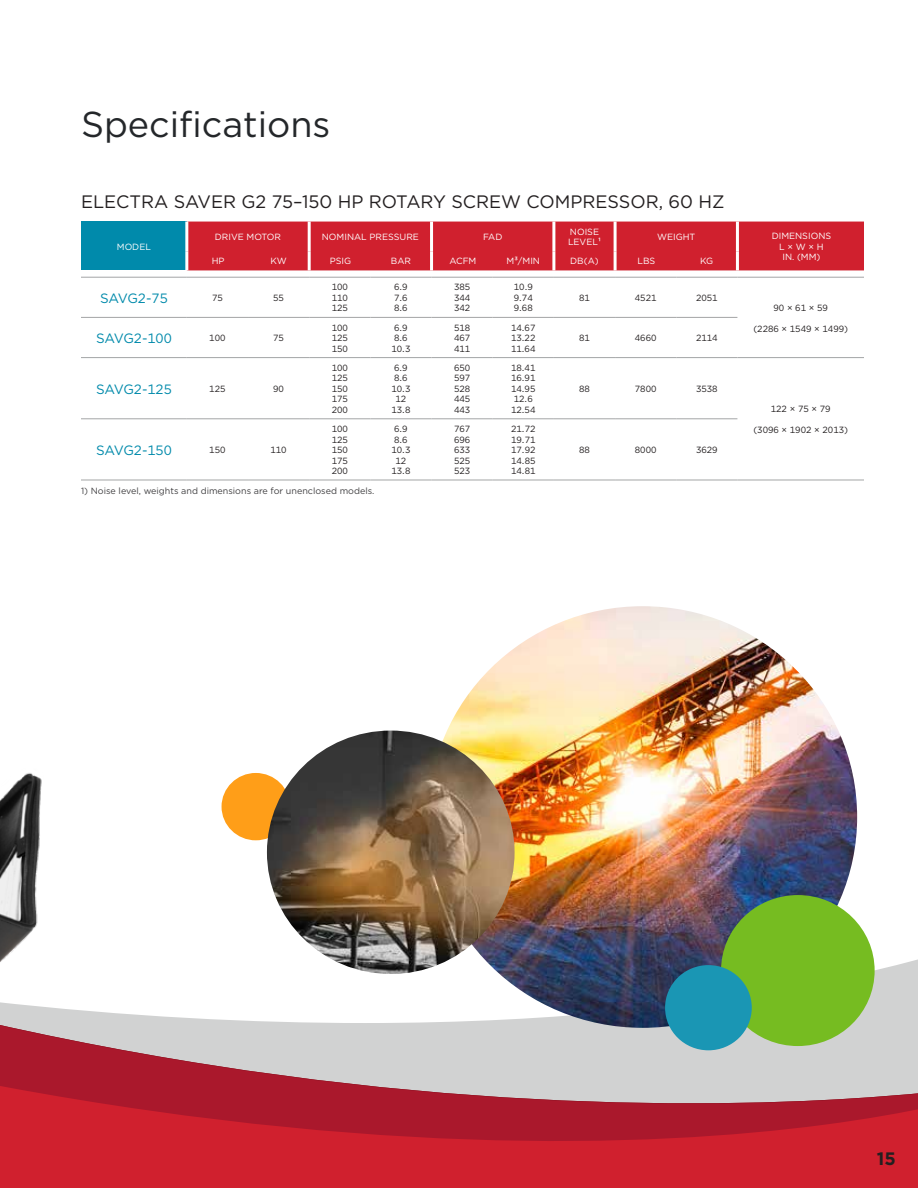
<style>
.page{position:relative;width:918px;height:1188px;background:#fff}
.page>*{position:absolute;margin:0;border:0;box-sizing:border-box;transform-origin:0 0}
.t1{font:36px "Gotham";color:#24272a}
.t2{font:18px "Gotham";color:#231f20}
.t3{font:700 18px "Gotham";color:#231f20}
.t4{font:13.5px "Gotham";letter-spacing:-.015em;color:#008aab}
.t5{font:9px/10.5px "Gotham";color:#231f20;text-align:justify}
.t6{font:9px/10.5px "Gotham";color:#fff}
.t7{font:9px "Gotham";color:#414042}
.s1{font-weight:500}
</style>
<div class="page">
<div style="left:58px;top:1159px;width:860px;height:29px;background:#d0202e"></div>
<svg style="left:58px;top:922px;width:860px;height:237px;fill:#d0202e"></svg>
<svg style="left:58px;top:956px;width:860px;height:149px;fill:#d1d2d2"></svg>
<img style="left:0;top:773px;width:58px;height:415px">
<div style="left:81px;top:222px;width:106px;height:48px;background:#008aab"></div>
<div style="left:188px;top:222px;width:676px;height:48px;background:#d0202e"></div>
<hr style="left:187px;top:480px;width:61px;height:1px;background:#a3a5a6">
<hr style="left:248px;top:480px;width:61px;height:1px;background:#a3a5a6">
<hr style="left:309px;top:480px;width:61px;height:1px;background:#a3a5a6">
<hr style="left:370px;top:480px;width:62px;height:1px;background:#a3a5a6">
<hr style="left:432px;top:480px;width:61px;height:1px;background:#a3a5a6">
<hr style="left:493px;top:480px;width:61px;height:1px;background:#a3a5a6">
<hr style="left:554px;top:480px;width:61px;height:1px;background:#a3a5a6">
<hr style="left:615px;top:480px;width:61px;height:1px;background:#a3a5a6">
<hr style="left:676px;top:480px;width:61px;height:1px;background:#a3a5a6">
<hr style="left:81px;top:277px;width:106px;height:1px;background:#a3a5a6">
<hr style="left:81px;top:317px;width:106px;height:1px;background:#a3a5a6">
<hr style="left:187px;top:277px;width:61px;height:1px;background:#a3a5a6">
<hr style="left:187px;top:317px;width:61px;height:1px;background:#a3a5a6">
<hr style="left:187px;top:357px;width:61px;height:1px;background:#a3a5a6">
<hr style="left:187px;top:418px;width:61px;height:1px;background:#a3a5a6">
<hr style="left:248px;top:277px;width:61px;height:1px;background:#a3a5a6">
<hr style="left:248px;top:317px;width:61px;height:1px;background:#a3a5a6">
<hr style="left:248px;top:357px;width:61px;height:1px;background:#a3a5a6">
<hr style="left:248px;top:418px;width:61px;height:1px;background:#a3a5a6">
<hr style="left:309px;top:277px;width:61px;height:1px;background:#a3a5a6">
<hr style="left:309px;top:317px;width:61px;height:1px;background:#a3a5a6">
<hr style="left:81px;top:418px;width:106px;height:1px;background:#a3a5a6">
<hr style="left:309px;top:357px;width:61px;height:1px;background:#a3a5a6">
<hr style="left:309px;top:418px;width:61px;height:1px;background:#a3a5a6">
<hr style="left:370px;top:277px;width:62px;height:1px;background:#a3a5a6">
<hr style="left:370px;top:317px;width:62px;height:1px;background:#a3a5a6">
<hr style="left:370px;top:357px;width:62px;height:1px;background:#a3a5a6">
<hr style="left:737px;top:277px;width:127px;height:1px;background:#a3a5a6">
<hr style="left:370px;top:418px;width:62px;height:1px;background:#a3a5a6">
<hr style="left:432px;top:277px;width:61px;height:1px;background:#a3a5a6">
<hr style="left:432px;top:317px;width:61px;height:1px;background:#a3a5a6">
<hr style="left:432px;top:357px;width:61px;height:1px;background:#a3a5a6">
<hr style="left:432px;top:418px;width:61px;height:1px;background:#a3a5a6">
<hr style="left:493px;top:277px;width:61px;height:1px;background:#a3a5a6">
<hr style="left:493px;top:317px;width:61px;height:1px;background:#a3a5a6">
<hr style="left:493px;top:357px;width:61px;height:1px;background:#a3a5a6">
<hr style="left:493px;top:418px;width:61px;height:1px;background:#a3a5a6">
<hr style="left:81px;top:480px;width:106px;height:1px;background:#a3a5a6">
<hr style="left:554px;top:277px;width:61px;height:1px;background:#a3a5a6">
<hr style="left:615px;top:277px;width:61px;height:1px;background:#a3a5a6">
<hr style="left:676px;top:277px;width:61px;height:1px;background:#a3a5a6">
<hr style="left:554px;top:317px;width:61px;height:1px;background:#a3a5a6">
<hr style="left:615px;top:317px;width:61px;height:1px;background:#a3a5a6">
<hr style="left:676px;top:317px;width:61px;height:1px;background:#a3a5a6">
<hr style="left:554px;top:357px;width:61px;height:1px;background:#a3a5a6">
<hr style="left:615px;top:357px;width:61px;height:1px;background:#a3a5a6">
<hr style="left:676px;top:357px;width:61px;height:1px;background:#a3a5a6">
<hr style="left:554px;top:418px;width:61px;height:1px;background:#a3a5a6">
<hr style="left:615px;top:418px;width:61px;height:1px;background:#a3a5a6">
<hr style="left:676px;top:418px;width:61px;height:1px;background:#a3a5a6">
<hr style="left:81px;top:357px;width:106px;height:1px;background:#a3a5a6">
<hr style="left:736px;top:251px;width:3px;height:19px;background:#fff">
<hr style="left:736px;top:222px;width:3px;height:29px;background:#fff">
<hr style="left:614px;top:222px;width:3px;height:29px;background:#fff">
<hr style="left:614px;top:251px;width:3px;height:19px;background:#fff">
<hr style="left:552px;top:251px;width:3px;height:19px;background:#fff">
<hr style="left:552px;top:222px;width:3px;height:29px;background:#fff">
<hr style="left:430px;top:222px;width:3px;height:29px;background:#fff">
<hr style="left:430px;top:251px;width:3px;height:19px;background:#fff">
<hr style="left:308px;top:222px;width:3px;height:29px;background:#fff">
<hr style="left:308px;top:251px;width:3px;height:19px;background:#fff">
<hr style="left:185px;top:222px;width:3px;height:29px;background:#fff">
<hr style="left:185px;top:251px;width:3px;height:19px;background:#fff">
<hr style="left:737px;top:357px;width:127px;height:1px;background:#a3a5a6">
<hr style="left:737px;top:480px;width:127px;height:1px;background:#a3a5a6">
<img style="left:428px;top:606px;width:429px;height:422px">
<div style="left:721px;top:895px;width:154px;height:151px;background:#76bc21;border-radius:50%"></div>
<div style="left:665px;top:965px;width:87px;height:85px;background:#1a96b4;border-radius:50%"></div>
<div style="left:222px;top:773px;width:68px;height:67px;background:#ff9e18;border-radius:50%"></div>
<img style="left:267px;top:731px;width:248px;height:243px">
<h1 class="t1" style="left:81px;top:101px;width:251px">Specifications</h1>
<h2 class="t2" style="left:81px;top:190px;width:645px">ELECTRA SAVER G2 75–150 HP ROTARY SCREW COMPRESSOR, 60 HZ</h2>
<p class="t6" style="left:117px;top:241px;width:36px">MODEL</p>
<p class="t6" style="left:215px;top:231px;width:68px">DRIVE MOTOR</p>
<p class="t6" style="left:322px;top:231px;width:99px">NOMINAL PRESSURE</p>
<p class="t6" style="left:483px;top:231px;width:21px">FAD</p>
<p class="t6" style="left:568px;top:226px;width:34px">NOISE<br>LEVEL<span class="s1">¹</span></p>
<p class="t6" style="left:657px;top:231px;width:40px">WEIGHT</p>
<p class="t6" style="left:772px;top:230px;width:61px;text-align:center">DIMENSIONS<br>L × W × H<br>IN. (MM)</p>
<p class="t6" style="left:212px;top:256px;width:14px">HP</p>
<p class="t6" style="left:271px;top:256px;width:18px">KW</p>
<p class="t6" style="left:330px;top:256px;width:23px">PSIG</p>
<p class="t6" style="left:391px;top:256px;width:22px">BAR</p>
<p class="t6" style="left:449px;top:256px;width:29px">ACFM</p>
<p class="t6" style="left:507px;top:256px;width:35px">M<span class="s1">³</span>/MIN</p>
<p class="t6" style="left:570px;top:256px;width:30px">DB(A)</p>
<p class="t6" style="left:638px;top:256px;width:19px">LBS</p>
<p class="t6" style="left:700px;top:256px;width:15px">KG</p>
<h3 class="t4" style="left:100px;top:289px;width:69px">SAVG2-75</h3>
<p class="t5" style="left:212px;top:292px;width:12px">75</p>
<p class="t5" style="left:273px;top:292px;width:12px">55</p>
<p class="t5" style="left:332px;top:282px;width:18px">100<br>110<br>125</p>
<p class="t5" style="left:394px;top:282px;width:15px">6.9<br>7.6<br>8.6</p>
<p class="t5" style="left:454px;top:282px;width:18px">385<br>344<br>342</p>
<p class="t5" style="left:514px;top:282px;width:20px">10.9<br>9.74<br>9.68</p>
<p class="t5" style="left:579px;top:292px;width:12px">81</p>
<p class="t5" style="left:635px;top:292px;width:23px">4521</p>
<p class="t5" style="left:696px;top:292px;width:23px">2051</p>
<h3 class="t4" style="left:96px;top:329px;width:77px">SAVG2-100</h3>
<p class="t5" style="left:209px;top:332px;width:18px">100</p>
<p class="t5" style="left:273px;top:332px;width:12px">75</p>
<p class="t5" style="left:332px;top:322px;width:18px">100<br>125<br>150</p>
<p class="t5" style="left:392px;top:322px;width:20px;text-align:left">6.9<br>8.6<br>10.3</p>
<p class="t5" style="left:454px;top:322px;width:18px">518<br>467<br>411</p>
<p class="t5" style="left:511px;top:322px;width:26px">14.67<br>13.22<br>11.64</p>
<p class="t5" style="left:579px;top:333px;width:12px">81</p>
<p class="t5" style="left:635px;top:333px;width:23px">4660</p>
<p class="t5" style="left:696px;top:333px;width:23px">2114</p>
<h3 class="t4" style="left:96px;top:380px;width:77px">SAVG2-125</h3>
<p class="t5" style="left:209px;top:383px;width:18px">125</p>
<p class="t5" style="left:273px;top:383px;width:12px">90</p>
<p class="t5" style="left:332px;top:362px;width:18px">100<br>125<br>150<br>175<br>200</p>
<p class="t5" style="left:392px;top:362px;width:20px;text-align:center">6.9<br>8.6<br>10.3<br>12<br>13.8</p>
<p class="t5" style="left:454px;top:362px;width:18px">650<br>597<br>528<br>445<br>443</p>
<p class="t5" style="left:511px;top:362px;width:26px;text-align:left">18.41<br>16.91<br>14.95<br>12.6<br>12.54</p>
<p class="t5" style="left:579px;top:383px;width:12px">88</p>
<p class="t5" style="left:635px;top:383px;width:23px">7800</p>
<p class="t5" style="left:696px;top:383px;width:23px">3538</p>
<h3 class="t4" style="left:96px;top:441px;width:77px">SAVG2-150</h3>
<p class="t5" style="left:209px;top:444px;width:18px">150</p>
<p class="t5" style="left:271px;top:444px;width:18px">110</p>
<p class="t5" style="left:332px;top:423px;width:18px">100<br>125<br>150<br>175<br>200</p>
<p class="t5" style="left:392px;top:423px;width:20px;text-align:center">6.9<br>8.6<br>10.3<br>12<br>13.8</p>
<p class="t5" style="left:454px;top:423px;width:18px">767<br>696<br>633<br>525<br>523</p>
<p class="t5" style="left:511px;top:423px;width:26px">21.72<br>19.71<br>17.92<br>14.85<br>14.81</p>
<p class="t7" style="left:81px;top:485px;width:295px">1) Noise level, weights and dimensions are for unenclosed models.</p>
<p class="t5" style="left:579px;top:444px;width:12px">88</p>
<p class="t5" style="left:635px;top:444px;width:23px">8000</p>
<p class="t5" style="left:696px;top:444px;width:23px">3629</p>
<p class="t5" style="left:774px;top:302px;width:56px">90 × 61 × 59</p>
<p class="t5" style="left:753px;top:323px;width:96px">(2286 × 1549 × 1499)</p>
<p class="t5" style="left:771px;top:403px;width:61px">122 × 75 × 79</p>
<p class="t5" style="left:753px;top:424px;width:96px">(3096 × 1902 × 2013)</p>
<h2 class="t3" style="left:877px;top:1147px;width:20px">15</h2>
</div>
